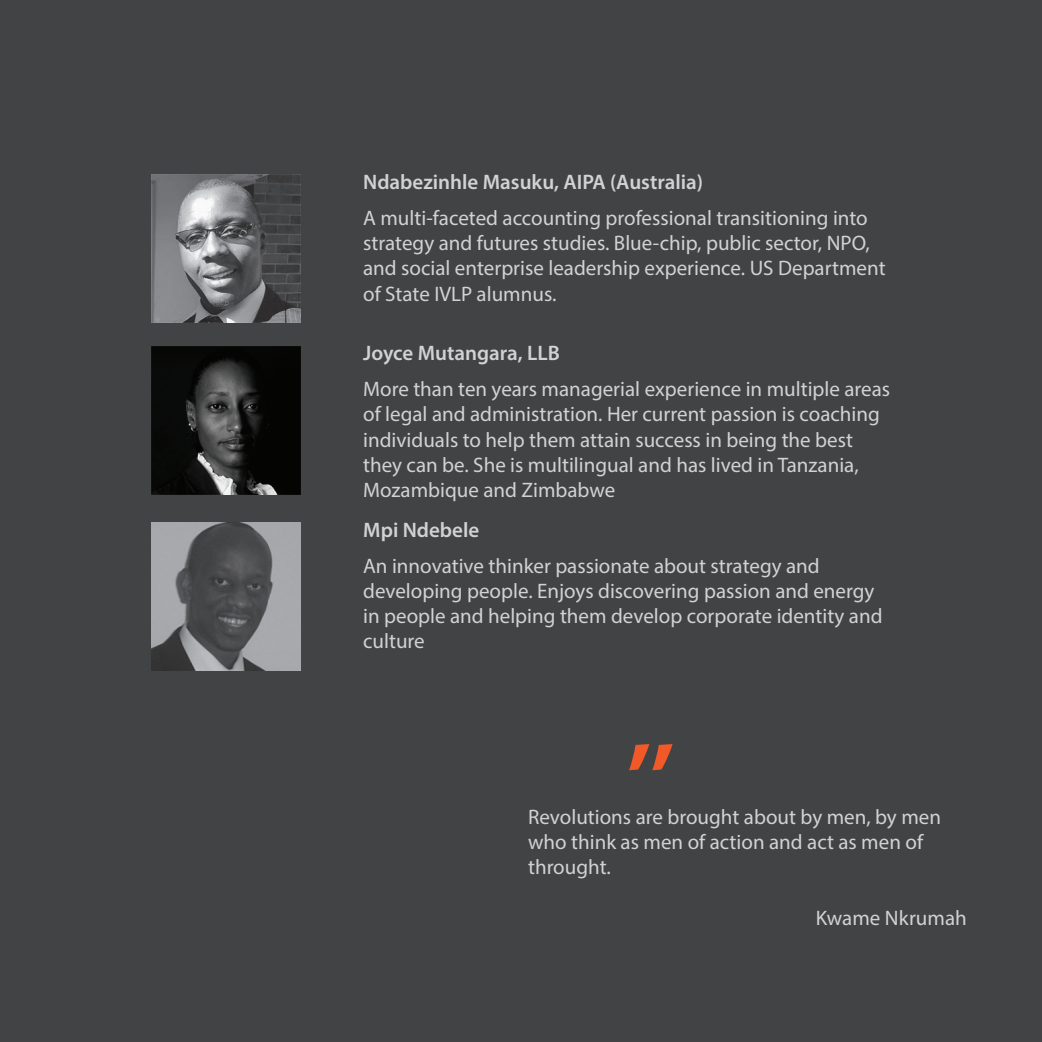
<style>
.page{position:relative;width:1042px;height:1042px;background:#424344}
.page>*{position:absolute;margin:0;border:0;box-sizing:border-box;transform-origin:0 0}
.t1{font:700 89.42px "Myriad Pro";color:#f15929}
.t2{font:21px/25.2px "Myriad Pro";color:#d1d2d4}
.t3{font:600 21px "Myriad Pro";color:#d1d2d4}
</style>
<div class="page">
<img style="left:152px;top:174px;width:148px;height:149px">
<img style="left:152px;top:522px;width:148px;height:148px">
<img style="left:152px;top:346px;width:148px;height:149px">
<p class="t3" style="left:363px;top:169px;width:341px">Ndabezinhle Masuku, AIPA (Australia)</p>
<p class="t2" style="left:363px;top:205px;width:524px">A multi-faceted accounting professional transitioning into strategy and futures studies. Blue-chip, public sector, NPO, and social enterprise leadership experience. US Department of State IVLP alumnus.</p>
<p class="t3" style="left:363px;top:340px;width:198px">Joyce Mutangara, LLB</p>
<p class="t2" style="left:363px;top:376px;width:528px">More than ten years managerial experience in multiple areas of legal and administration. Her current passion is coaching individuals to help them attain success in being the best they can be. She is multilingual and has lived in Tanzania, Mozambique and Zimbabwe</p>
<p class="t3" style="left:363px;top:516px;width:118px">Mpi Ndebele</p>
<p class="t2" style="left:363px;top:553px;width:521px">An innovative thinker passionate about strategy and developing people. Enjoys discovering passion and energy in people and helping them develop corporate identity and culture</p>
<h1 class="t1" style="left:629px;top:671px;width:48px">,,</h1>
<p class="t2" style="left:528px;top:804px;width:414px">Revolutions are brought about by men, by men who think as men of action and act as men of throught.</p>
<p class="t2" style="left:816px;top:905px;width:152px">Kwame Nkrumah</p>
</div>
